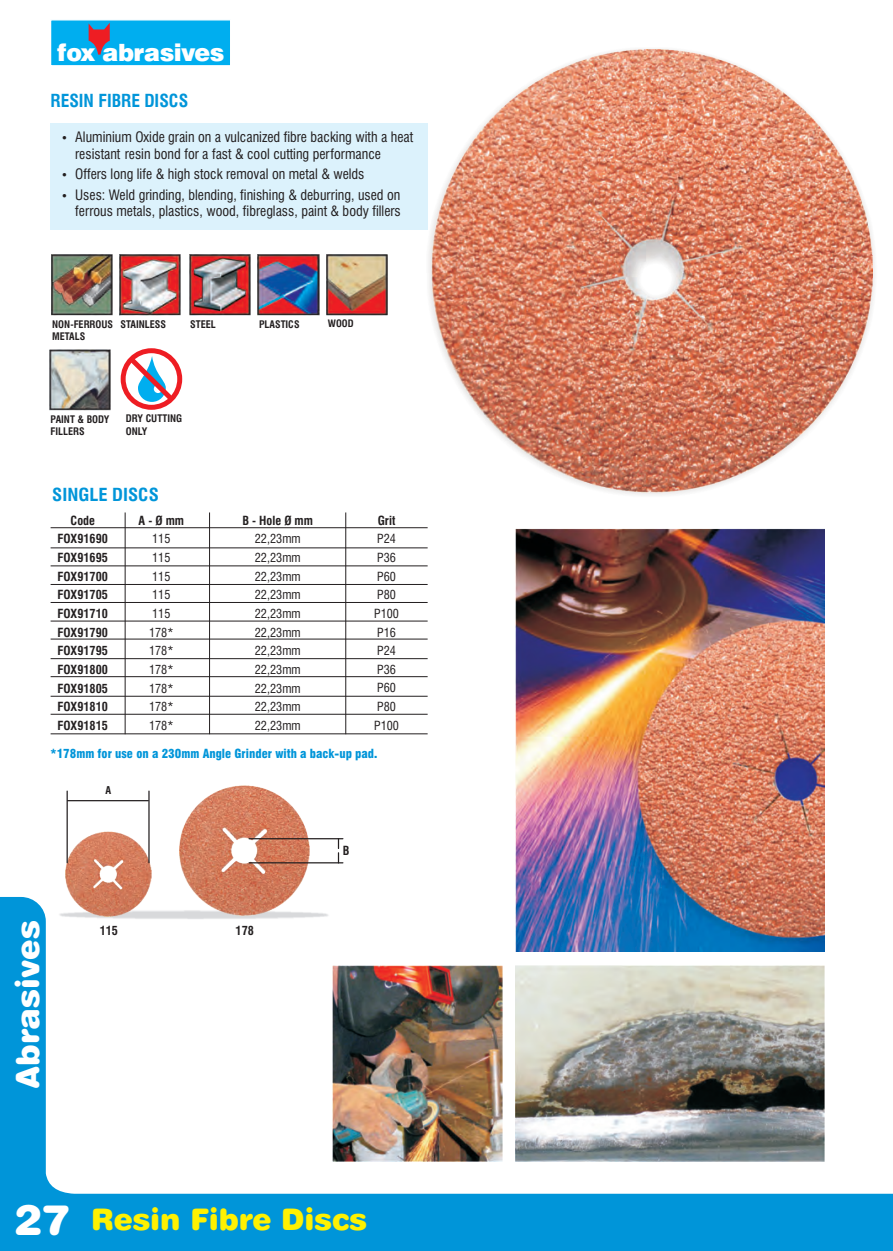
<style>
.page{position:relative;width:893px;height:1251px;background:#fff}
.page>*{position:absolute;margin:0;border:0;box-sizing:border-box;transform-origin:0 0}
.t1{font:31.85px "Swiss 721 BT Black Rounded";color:#fff}
.t2{font:29.75px "Swiss 721 BT Black Rounded";color:#fff101}
.t3{font:900 23.8px "Swiss 721 BT";letter-spacing:-.025em;color:#fff}
.t4{font:700 condensed 17.5px "Swiss 721 BT";color:#0095d9}
.t5{font:700 condensed 17.5px "Swiss 721 BT";color:#0095d9;scale:1.06 1}
.t6{font:condensed 14px/16.6px "Swiss 721 BT";color:#231f20}
.t7{font:condensed 12.25px/18.7px "Swiss 721 BT";color:#231f20;text-align:center}
.t8{font:700 condensed 12.25px/18.7px "Swiss 721 BT";color:#231f20;text-align:center}
.t9{font:900 condensed 12.25px "Swiss 721 BT";color:#0095d9}
.t10{font:700 condensed 10.5px "Swiss 721 BT";color:#231f20}
.t11{font:700 condensed 10.33px "Swiss 721 BT";color:#231f20}
.t12{font:700 condensed 10.15px/12.2px "Swiss 721 BT";color:#231f20}
.t13{font:700 condensed 9.97px "Swiss 721 BT";color:#231f20}
.s1{font-weight:700}
.s2{font-size:42px;color:#fff}
</style>
<div class="page">
<svg style="left:0;top:896px;width:893px;height:354px"></svg>
<img style="left:515px;top:528px;width:310px;height:423px">
<img style="left:431px;top:50px;width:442px;height:442px">
<div style="left:51px;top:123px;width:377px;height:106px;background:#dcf2fc"></div>
<div style="left:50px;top:19px;width:181px;height:47px;background:#00aeef;border:1px solid #fff"></div>
<svg style="left:89px;top:23px;width:21px;height:32px"></svg>
<img style="left:57px;top:909px;width:273px;height:9px">
<img style="left:189px;top:254px;width:61px;height:61px">
<img style="left:119px;top:254px;width:61px;height:61px">
<img style="left:51px;top:254px;width:61px;height:61px">
<img style="left:258px;top:254px;width:61px;height:61px">
<img style="left:66px;top:831px;width:85px;height:85px">
<img style="left:179px;top:785px;width:131px;height:130px">
<img style="left:327px;top:254px;width:61px;height:61px">
<img style="left:50px;top:349px;width:61px;height:61px">
<hr style="left:148px;top:791px;width:2px;height:71px;background:#231f20">
<hr style="left:67px;top:791px;width:1px;height:71px;background:#231f20">
<hr style="left:68px;top:799px;width:80px;height:2px;background:#231f20">
<hr style="left:249px;top:838px;width:94px;height:1px;background:#231f20">
<hr style="left:249px;top:862px;width:94px;height:1px;background:#231f20">
<svg style="left:338px;top:839px;width:1px;height:23px"></svg>
<img style="left:332px;top:965px;width:170px;height:196px">
<img style="left:515px;top:965px;width:309px;height:196px">
<svg style="left:125px;top:354px;width:52px;height:51px"></svg>
<div style="left:121px;top:348px;width:61px;height:62px;border:5px solid #ee1d23;border-radius:50%"></div>
<hr style="left:51px;top:527px;width:377px;height:1px;background:#231f20">
<hr style="left:51px;top:565px;width:377px;height:1px;background:#231f20">
<hr style="left:51px;top:602px;width:377px;height:1px;background:#231f20">
<hr style="left:51px;top:638px;width:377px;height:1px;background:#231f20">
<hr style="left:51px;top:676px;width:377px;height:1px;background:#231f20">
<hr style="left:51px;top:713px;width:377px;height:1px;background:#231f20">
<hr style="left:125px;top:512px;width:1px;height:222px;background:#231f20">
<hr style="left:209px;top:512px;width:1px;height:222px;background:#231f20">
<hr style="left:345px;top:512px;width:1px;height:222px;background:#231f20">
<hr style="left:51px;top:547px;width:377px;height:1px;background:#231f20">
<hr style="left:51px;top:584px;width:377px;height:1px;background:#231f20">
<hr style="left:51px;top:620px;width:377px;height:1px;background:#231f20">
<hr style="left:51px;top:658px;width:377px;height:1px;background:#231f20">
<hr style="left:51px;top:695px;width:377px;height:1px;background:#231f20">
<hr style="left:51px;top:733px;width:377px;height:1px;background:#231f20">
<p class="t3" style="left:57px;top:39px;width:169px">fox abrasives</p>
<p class="t4" style="left:51px;top:93px;width:139px">RESIN FIBRE DISCS</p>
<p class="t6" style="left:75px;top:130px;width:339px">Aluminium Oxide grain on a vulcanized fibre backing with a heat resistant resin bond for a fast &amp; cool cutting performance</p>
<p class="t6" style="left:75px;top:165px;width:327px;line-height:20.5px">Offers long life &amp; high stock removal on metal &amp; welds<br>Uses: Weld grinding, blending, finishing &amp; deburring, used on</p>
<p class="t6" style="left:75px;top:204px;width:327px">ferrous metals, plastics, wood, fibreglass, paint &amp; body fillers</p>
<p class="t12" style="left:52px;top:318px;width:62px">NON-FERROUS<br>METALS</p>
<p class="t11" style="left:120px;top:320px;width:47px">STAINLESS</p>
<p class="t11" style="left:190px;top:320px;width:27px">STEEL</p>
<p class="t12" style="left:51px;top:414px;width:60px">PAINT &amp; BODY<br>FILLERS</p>
<p class="t12" style="left:126px;top:413px;width:58px">DRY CUTTING<br>ONLY</p>
<p class="t5" style="left:52px;top:487px;width:102px">SINGLE DISCS</p>
<p class="t12" style="left:259px;top:318px;width:42px">PLASTICS</p>
<p class="t13" style="left:328px;top:320px;width:27px">WOOD</p>
<p class="t8" style="left:58px;top:511px;width:52px">Code<br>FOX91690<br>FOX91695<br>FOX91700<br>FOX91705<br>FOX91710<br>FOX91790<br>FOX91795<br>FOX91800<br>FOX91805<br>FOX91810<br>FOX91815</p>
<p class="t7" style="left:139px;top:511px;width:47px"><span class="s1">A - Ø mm<br></span>115<br>115<br>115<br>115<br>115<br>178*<br>178*<br>178*<br>178*<br>178*<br>178*</p>
<p class="t7" style="left:242px;top:511px;width:72px"><span class="s1">B - Hole Ø mm<br></span>22,23mm<br>22,23mm<br>22,23mm<br>22,23mm<br>22,23mm<br>22,23mm<br>22,23mm<br>22,23mm<br>22,23mm<br>22,23mm<br>22,23mm</p>
<p class="t7" style="left:374px;top:511px;width:26px;text-align:left"><span class="s1">Grit<br></span>P24<br>P36<br>P60<br>P80<br>P100<br>P16<br>P24<br>P36<br>P60<br>P80<br>P100</p>
<p class="t9" style="left:51px;top:748px;width:328px">*178mm for use on a 230mm Angle Grinder with a back-up pad.</p>
<p class="t1" style="left:10px;top:1088px;width:170px;rotate:-90deg">Abrasives</p>
<p class="t10" style="left:105px;top:785px;width:7px">A</p>
<p class="t8" style="left:100px;top:921px;width:20px">115</p>
<p class="t8" style="left:236px;top:921px;width:20px">178</p>
<p class="t8" style="left:343px;top:842px;width:8px">B</p>
<p class="t2" style="left:15px;top:1202px;width:354px"><span class="s2">27</span> Resin Fibre Discs</p>
</div>
